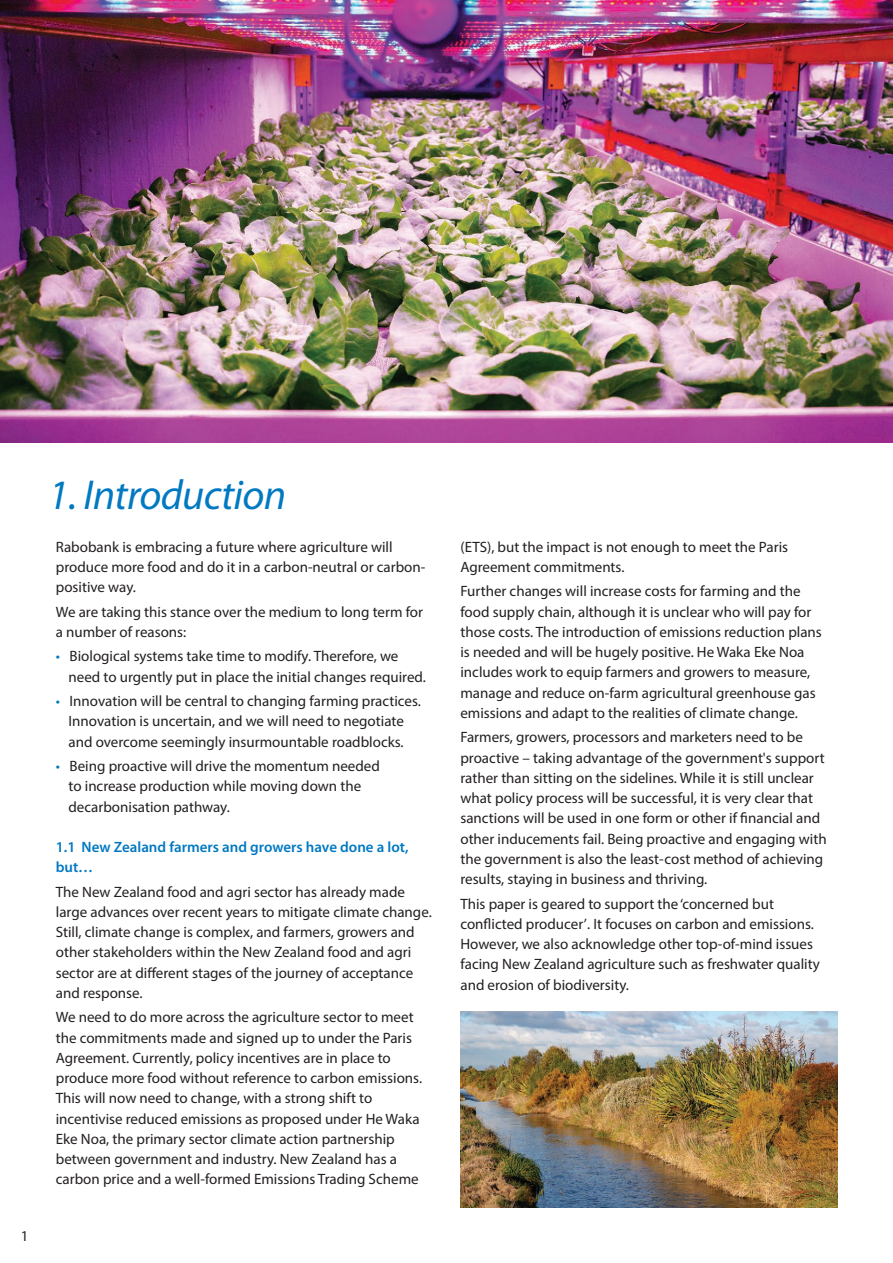
<style>
.page{position:relative;width:893px;height:1263px;background:#fff}
.page>*{position:absolute;margin:0;border:0;box-sizing:border-box;transform-origin:0 0}
.t1{font:italic 42px "Myriad Pro";letter-spacing:-.015em;color:#0079c2}
.t2{font:15px/20.2px "Myriad Pro";color:#231f20}
.t3{font:600 15px/20.2px "Myriad Pro";color:#0079c2}
.s1{color:#0079c2}
</style>
<div class="page">
<img style="left:0;top:0;width:893px;height:442px">
<img style="left:460px;top:1012px;width:377px;height:195px">
<p class="t2" style="left:21px;top:1226px;width:9px">1</p>
<p class="t1" style="left:48px;top:473px;width:240px">1. Introduction</p>
<p class="t2" style="left:56px;top:536px;width:371px">Rabobank is embracing a future where agriculture will produce more food and do it in a carbon-neutral or carbon&shy;positive way.</p>
<p class="t2" style="left:56px;top:601px;width:369px">We are taking this stance over the medium to long term for a number of reasons:</p>
<p class="t2" style="left:69px;top:646px;width:359px;text-indent:-13px"><span class="s1">•</span> Biological systems take time to modify. Therefore, we need to urgently put in place the initial changes required.</p>
<p class="t2" style="left:56px;top:691px;width:367px;text-align:center"><span class="s1">•</span> Innovation will be central to changing farming practices.<br>Innovation is uncertain, and we will need to negotiate<br>and overcome seemingly insurmountable roadblocks.</p>
<p class="t2" style="left:69px;top:756px;width:313px;text-indent:-13px"><span class="s1">•</span> Being proactive will drive the momentum needed to increase production while moving down the decarbonisation pathway.</p>
<p class="t3" style="left:56px;top:836px;width:354px">1.1 New Zealand farmers and growers have done a lot, but…</p>
<p class="t2" style="left:56px;top:881px;width:377px">The New Zealand food and agri sector has already made large advances over recent years to mitigate climate change.<br>Still, climate change is complex, and farmers, growers and other stakeholders within the New Zealand food and agri sector are at different stages of the journey of acceptance and response.</p>
<p class="t2" style="left:56px;top:1007px;width:368px">We need to do more across the agriculture sector to meet the commitments made and signed up to under the Paris Agreement. Currently, policy incentives are in place to produce more food without reference to carbon emissions.<br>This will now need to change, with a strong shift to incentivise reduced emissions as proposed under He Waka Eke Noa, the primary sector climate action partnership between government and industry. New Zealand has a carbon price and a well-formed Emissions Trading Scheme</p>
<p class="t2" style="left:460px;top:536px;width:329px">(ETS), but the impact is not enough to meet the Paris<br>Agreement commitments.</p>
<p class="t2" style="left:460px;top:581px;width:363px">Further changes will increase costs for farming and the food supply chain, although it is unclear who will pay for those costs. The introduction of emissions reduction plans is needed and will be hugely positive. He Waka Eke Noa includes work to equip farmers and growers to measure, manage and reduce on-farm agricultural greenhouse gas emissions and adapt to the realities of climate change.</p>
<p class="t2" style="left:460px;top:727px;width:368px">Farmers, growers, processors and marketers need to be proactive – taking advantage of the government's support rather than sitting on the sidelines. While it is still unclear what policy process will be successful, it is very clear that sanctions will be used in one form or other if financial and other inducements fail. Being proactive and engaging with the government is also the least-cost method of achieving results, staying in business and thriving.</p>
<p class="t2" style="left:460px;top:893px;width:361px">This paper is geared to support the ‘concerned but conflicted producer’. It focuses on carbon and emissions.<br>However, we also acknowledge other top-of-mind issues facing New Zealand agriculture such as freshwater quality and erosion of biodiversity.</p>
</div>
